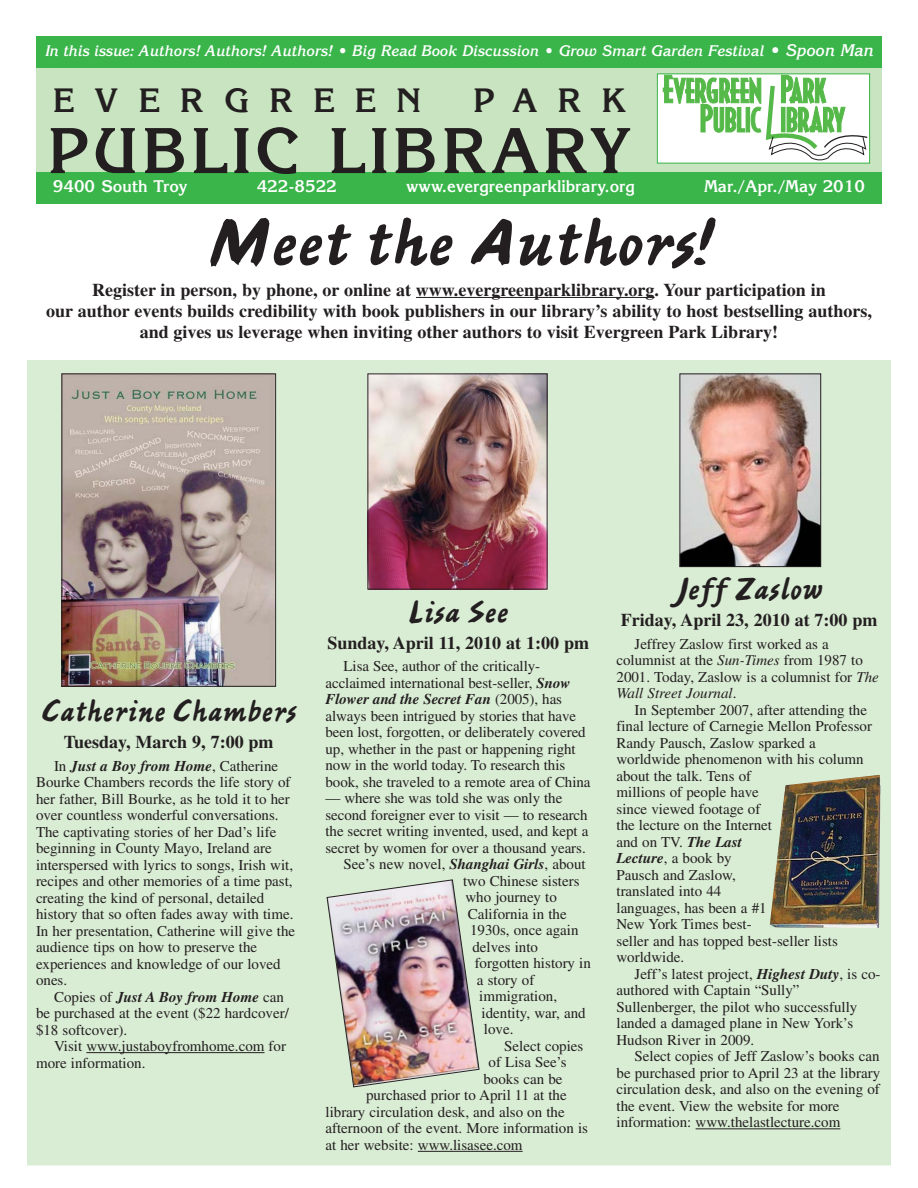
<style>
.page{position:relative;width:918px;height:1188px;background:#fff}
.page>*{position:absolute;margin:0;border:0;box-sizing:border-box;transform-origin:0 0}
.t1{font:70.5px "Ashley Script";letter-spacing:-.025em;color:#231f20;scale:1.2 1}
.t2{font:700 63px "Korinna";letter-spacing:.065em;color:#231f20}
.t3{font:33px "Ashley Script";letter-spacing:-.01em;color:#231f20;scale:1.1 1}
.t4{font:33px "Ashley Script";letter-spacing:-.01em;color:#231f20;scale:1.15 1}
.t5{font:700 33px "Korinna";letter-spacing:.615em;color:#231f20}
.t6{font:700 18px/21px "Times";color:#231f20;text-align:center}
.t7{font:700 16.5px "Korinna";color:#fff}
.t8{font:15px/16.5px "Times";color:#231f20}
.t9{font:italic 700 15px "Korinna";color:#fff}
.s1{font-size:16.5px}
.s2{font-weight:700;font-style:italic}
.s3{font-style:italic}
</style>
<div class="page">
<div style="left:27px;top:360px;width:864px;height:806px;background:#d9ecd4"></div>
<div style="left:36px;top:36px;width:846px;height:168px;background:#c8e4c0"></div>
<div style="left:36px;top:172px;width:846px;height:32px;background:#39b54a"></div>
<div style="left:36px;top:36px;width:846px;height:32px;background:#39b54a"></div>
<div style="left:658px;top:74px;width:211px;height:89px;background:#fff"></div>
<svg style="left:663px;top:76px;width:204px;height:85px"></svg>
<div style="left:657px;top:74px;width:213px;height:90px;border:1px solid #39b54a"></div>
<hr style="left:416px;top:297px;width:239px;height:1px;background:#231f20">
<hr style="left:86px;top:1052px;width:179px;height:1px;background:#231f20">
<hr style="left:696px;top:1128px;width:144px;height:1px;background:#231f20">
<hr style="left:418px;top:1151px;width:105px;height:1px;background:#231f20">
<img style="left:370px;top:376px;width:176px;height:212px">
<div style="left:368px;top:374px;width:180px;height:216px;border:1px solid #231f20"></div>
<img style="left:682px;top:376px;width:137px;height:189px">
<div style="left:680px;top:374px;width:141px;height:193px;border:1px solid #231f20"></div>
<img style="left:770px;top:775px;width:110px;height:153px">
<img style="left:64px;top:376px;width:210px;height:309px">
<div style="left:62px;top:374px;width:214px;height:313px;border:1px solid #231f20"></div>
<img style="left:326px;top:879px;width:154px;height:209px">
<p class="t9" style="left:45px;top:45px;width:830px">In this issue: Authors! Authors! Authors! • Big Read Book Discussion • Grow Smart Garden Festival <span class="s1">• Spoon Man</span></p>
<h3 class="t5" style="left:53px;top:88px;width:370px">EVERGREEN</h3>
<h3 class="t5" style="left:473px;top:88px;width:154px">PARK</h3>
<h2 class="t2" style="left:48px;top:128px;width:584px">PUBLIC LIBRARY</h2>
<p class="t7" style="left:53px;top:180px;width:136px">9400 South Troy</p>
<p class="t7" style="left:257px;top:180px;width:82px">422-8522</p>
<p class="t7" style="left:406px;top:180px;width:230px">www.evergreenparklibrary.org</p>
<p class="t7" style="left:704px;top:180px;width:162px">Mar./Apr./May 2010</p>
<h1 class="t1" style="left:205px;top:217px;width:425px">Meet the Authors!</h1>
<p class="t6" style="left:46px;top:281px;width:827px">Register in person, by phone, or online at www.evergreenparklibrary.org. Your participation in<br>our author events builds credibility with book publishers in our library’s ability to host bestselling authors, and gives us leverage when inviting other authors to visit Evergreen Park Library!</p>
<h3 class="t3" style="left:41px;top:699px;width:233px">Catherine Chambers</h3>
<p class="t6" style="left:64px;top:733px;width:211px">Tuesday, March 9, 7:00 pm</p>
<p class="t8" style="left:36px;top:759px;width:261px;text-indent:18px">In <span class="s2">Just a Boy from Home</span>, Catherine Bourke Chambers records the life story of her father, Bill Bourke, as he told it to her over countless wonderful conversations.<br>The captivating stories of her Dad’s life beginning in County Mayo, Ireland are interspersed with lyrics to songs, Irish wit, recipes and other memories of a time past, creating the kind of personal, detailed history that so often fades away with time.<br>In her presentation, Catherine will give the audience tips on how to preserve the experiences and knowledge of our loved ones.</p>
<p class="t8" style="left:36px;top:990px;width:254px;text-indent:18px">Copies of <span class="s2">Just A Boy from Home</span> can be purchased at the event ($22 hardcover/ $18 softcover).</p>
<p class="t8" style="left:36px;top:1039px;width:252px;text-indent:18px">Visit www.justaboyfromhome.com for more information.</p>
<h3 class="t4" style="left:408px;top:600px;width:90px">Lisa See</h3>
<p class="t6" style="left:327px;top:634px;width:263px">Sunday, April 11, 2010 at 1:00 pm</p>
<p class="t8" style="left:326px;top:659px;width:267px;text-indent:18px">Lisa See, author of the critically&shy;acclaimed international best-seller, <span class="s2">Snow Flower and the Secret Fan</span> (2005), has always been intrigued by stories that have been lost, forgotten, or deliberately covered up, whether in the past or happening right now in the world today. To research this book, she traveled to a remote area of China</p>
<p class="t8" style="left:326px;top:791px;width:238px">— where she was told she was only the</p>
<p class="t8" style="left:326px;top:808px;width:264px">second foreigner ever to visit — to research</p>
<p class="t8" style="left:326px;top:824px;width:264px">the secret writing invented, used, and kept a</p>
<p class="t8" style="left:326px;top:841px;width:262px">secret by women for over a thousand years.</p>
<p class="t8" style="left:344px;top:857px;width:244px">See’s new novel, <span class="s2">Shanghai Girls</span>, about</p>
<p class="t8" style="left:463px;top:874px;width:118px">two Chinese sisters</p>
<p class="t8" style="left:465px;top:890px;width:93px">who journey to</p>
<p class="t8" style="left:468px;top:907px;width:101px">California in the</p>
<p class="t8" style="left:470px;top:923px;width:110px">1930s, once again</p>
<p class="t8" style="left:472px;top:940px;width:67px">delves into</p>
<p class="t8" style="left:475px;top:956px;width:118px">forgotten history in</p>
<p class="t8" style="left:477px;top:973px;width:59px">a story of</p>
<p class="t8" style="left:479px;top:989px;width:79px">immigration,</p>
<p class="t8" style="left:482px;top:1006px;width:106px">identity, war, and</p>
<p class="t8" style="left:484px;top:1022px;width:31px">love.</p>
<p class="t8" style="left:504px;top:1039px;width:81px">Select copies</p>
<p class="t8" style="left:489px;top:1055px;width:80px">of Lisa See’s</p>
<p class="t8" style="left:483px;top:1072px;width:81px">books can be</p>
<p class="t8" style="left:366px;top:1088px;width:202px">purchased prior to April 11 at the</p>
<p class="t8" style="left:326px;top:1105px;width:241px">library circulation desk, and also on the</p>
<p class="t8" style="left:326px;top:1121px;width:264px">afternoon of the event. More information is</p>
<p class="t8" style="left:326px;top:1138px;width:199px">at her website: www.lisasee.com</p>
<h3 class="t4" style="left:676px;top:577px;width:129px">Jeff Zaslow</h3>
<p class="t6" style="left:621px;top:611px;width:258px">Friday, April 23, 2010 at 7:00 pm</p>
<p class="t8" style="left:616px;top:637px;width:264px;text-indent:18px">Jeffrey Zaslow first worked as a columnist at the <span class="s3">Sun-Times</span> from 1987 to 2001. Today, Zaslow is a columnist for <span class="s3">The Wall Street Journal</span>.</p>
<p class="t8" style="left:617px;top:703px;width:257px;text-indent:18px">In September 2007, after attending the final lecture of Carnegie Mellon Professor<br>Randy Pausch, Zaslow sparked a worldwide phenomenon with his column about the talk. Tens of<br>millions of people have<br>since viewed footage of<br>the lecture on the Internet<br>and on TV. <span class="s2">The Last<br>Lecture</span>, a book by<br>Pausch and Zaslow,<br>translated into 44<br>languages, has been a #1<br>New York Times best-<br>seller and has topped best-seller lists worldwide.</p>
<p class="t8" style="left:617px;top:967px;width:266px;text-indent:18px">Jeff’s latest project, <span class="s2">Highest Duty</span>, is co&shy;authored with Captain “Sully” Sullenberger, the pilot who successfully landed a damaged plane in New York’s Hudson River in 2009.</p>
<p class="t8" style="left:617px;top:1049px;width:265px;text-indent:18px">Select copies of Jeff Zaslow’s books can be purchased prior to April 23 at the library circulation desk, and also on the evening of the event. View the website for more information: www.thelastlecture.com</p>
</div>
